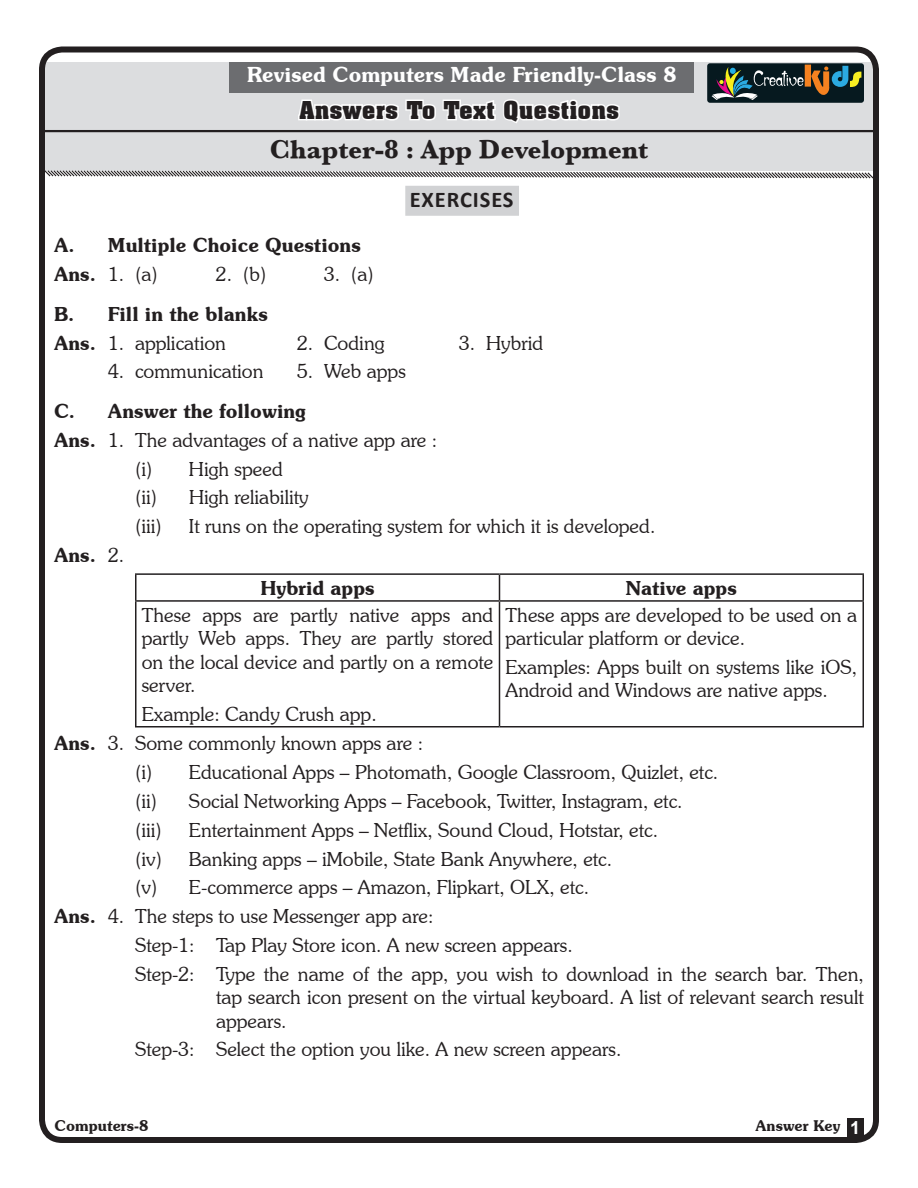
<style>
.page{position:relative;width:918px;height:1188px;background:#fff}
.page>*{position:absolute;margin:0;border:0;box-sizing:border-box;transform-origin:0 0}
.t1{font:27px "Adison 12";color:#231f20}
.t2{font:700 24px "Aachen BT";color:#231f20}
._1__Main_Heading{font:700 22.5px "Calibri";letter-spacing:.04em;color:#231f20}
.t3{font:600 21px "Souvenir IT Cby BT";color:#fff}
._3__Answer{font:300 19.5px/23.4px "Souvenir IT Cby BT";color:#231f20;text-align:justify}
._0__Body_Text{font:300 19.5px/23.4px "Souvenir IT Cby BT";color:#231f20}
._2__Questions{font:600 19.5px "Souvenir IT Cby BT";color:#231f20}
._3__Answer-2{font:600 19.5px "Souvenir IT Cby BT";color:#231f20}
.t4{font:600 15px "Souvenir IT Cby BT";color:#231f20}
.s1{font-weight:600}
.s2{font-weight:300}
.s3{font-family:"Arial";font-weight:700;font-size:18px;color:#fff}
</style>
<div class="page">
<div style="left:44px;top:62px;width:830px;height:109px;background:#dcdddf"></div>
<svg style="left:46px;top:170px;width:826px;height:9px"></svg>
<div style="left:230px;top:62px;width:464px;height:31px;background:#6c6d70"></div>
<div style="left:39px;top:46px;width:840px;height:1097px;border:6px solid #231f20;border-radius:20px"></div>
<svg style="left:298px;top:99px;width:322px;height:24px"></svg>
<div style="left:848px;top:1118px;width:16px;height:19px;background:#231f20"></div>
<hr style="left:44px;top:130px;width:835px;height:2px;background:#231f20">
<div style="left:707px;top:63px;width:157px;height:40px;background:#06191f;border-radius:3px"></div>
<svg style="left:712px;top:65px;width:149px;height:35px"></svg>
<div style="left:405px;top:186px;width:114px;height:30px;background:#d1d2d4"></div>
<hr style="left:135px;top:573px;width:365px;height:2px;background:#231f20">
<svg style="left:135px;top:575px;width:1px;height:25px"></svg>
<hr style="left:500px;top:573px;width:364px;height:2px;background:#231f20">
<svg style="left:499px;top:575px;width:1px;height:25px"></svg>
<hr style="left:862px;top:575px;width:2px;height:25px;background:#231f20">
<hr style="left:135px;top:600px;width:365px;height:2px;background:#231f20">
<hr style="left:135px;top:602px;width:1px;height:124px;background:#231f20">
<hr style="left:500px;top:600px;width:364px;height:2px;background:#231f20">
<hr style="left:499px;top:602px;width:1px;height:124px;background:#231f20">
<hr style="left:862px;top:602px;width:2px;height:124px;background:#231f20">
<hr style="left:135px;top:726px;width:365px;height:2px;background:#231f20">
<hr style="left:500px;top:726px;width:364px;height:2px;background:#231f20">
<p class="t3" style="left:247px;top:61px;width:431px">Revised Computers Made Friendly-Class 8</p>
<p class="t2" style="left:299px;top:95px;width:322px">Answers To Text Questions</p>
<p class="t1" style="left:270px;top:133px;width:380px">Chapter-8 : App Development</p>
<p class="_1__Main_Heading" style="left:410px;top:184px;width:105px">EXERCISES</p>
<p class="_2__Questions" style="left:54px;top:233px;width:308px">A. Multiple Choice Questions</p>
<p class="_3__Answer" style="left:54px;top:262px;width:105px"><span class="s1">Ans.</span> 1. (a)</p>
<p class="_3__Answer" style="left:216px;top:262px;width:52px">2. (b)</p>
<p class="_3__Answer" style="left:324px;top:262px;width:51px">3. (a)</p>
<p class="_2__Questions" style="left:54px;top:302px;width:216px">B. Fill in the blanks</p>
<p class="_3__Answer" style="left:54px;top:331px;width:174px"><span class="s1">Ans.</span> 1. application</p>
<p class="_3__Answer" style="left:297px;top:331px;width:89px">2. Coding</p>
<p class="_3__Answer" style="left:459px;top:331px;width:86px">3. Hybrid</p>
<p class="_3__Answer" style="left:108px;top:360px;width:157px">4. communication</p>
<p class="_3__Answer" style="left:297px;top:360px;width:110px">5. Web apps</p>
<p class="_2__Questions" style="left:54px;top:399px;width:253px">C. Answer the following</p>
<p class="_3__Answer" style="left:54px;top:428px;width:385px"><span class="s1">Ans.</span> 1. The advantages of a native app are :</p>
<p class="_3__Answer" style="left:135px;top:457px;width:149px">(i) High speed</p>
<p class="_3__Answer" style="left:135px;top:486px;width:175px">(ii) High reliability</p>
<p class="_3__Answer" style="left:135px;top:514px;width:29px">(iii)</p>
<p class="_3__Answer" style="left:189px;top:514px;width:468px">It runs on the operating system for which it is developed.</p>
<p class="_3__Answer-2" style="left:54px;top:543px;width:72px">Ans. <span class="s2">2.</span></p>
<p class="_3__Answer-2" style="left:260px;top:576px;width:116px">Hybrid apps</p>
<p class="_3__Answer-2" style="left:626px;top:576px;width:113px">Native apps</p>
<p class="_0__Body_Text" style="left:142px;top:603px;width:353px;text-align:justify">These apps are partly native apps and partly Web apps. They are partly stored on the local device and partly on a remote server.</p>
<p class="_0__Body_Text" style="left:142px;top:702px;width:237px">Example: Candy Crush app.</p>
<p class="_0__Body_Text" style="left:506px;top:603px;width:353px">These apps are developed to be used on a particular platform or device.</p>
<p class="_0__Body_Text" style="left:506px;top:655px;width:353px">Examples: Apps built on systems like iOS,<br>Android and Windows are native apps.</p>
<p class="_3__Answer" style="left:54px;top:731px;width:371px"><span class="s1">Ans.</span> 3. Some commonly known apps are :</p>
<p class="_3__Answer" style="left:135px;top:760px;width:585px">(i) Educational Apps – Photomath, Google Classroom, Quizlet, etc.</p>
<p class="_3__Answer" style="left:135px;top:789px;width:549px">(ii) Social Networking Apps – Facebook, Twitter, Instagram, etc.</p>
<p class="_3__Answer" style="left:135px;top:818px;width:29px">(iii)</p>
<p class="_3__Answer" style="left:189px;top:818px;width:471px">Entertainment Apps – Netflix, Sound Cloud, Hotstar, etc.</p>
<p class="_3__Answer" style="left:135px;top:847px;width:29px">(iv)</p>
<p class="_3__Answer" style="left:189px;top:847px;width:425px">Banking apps – iMobile, State Bank Anywhere, etc.</p>
<p class="_3__Answer" style="left:135px;top:875px;width:456px">(v) E-commerce apps – Amazon, Flipkart, OLX, etc.</p>
<p class="_3__Answer" style="left:54px;top:904px;width:381px"><span class="s1">Ans.</span> 4. The steps to use Messenger app are:</p>
<p class="_3__Answer" style="left:135px;top:933px;width:439px">Step-1: Tap Play Store icon. A new screen appears.</p>
<p class="_3__Answer" style="left:216px;top:962px;width:650px;text-indent:-81px">Step-2: Type the name of the app, you wish to download in the search bar. Then, tap search icon present on the virtual keyboard. A list of relevant search result appears.</p>
<p class="_3__Answer" style="left:135px;top:1037px;width:488px">Step-3: Select the option you like. A new screen appears.</p>
<p class="t4" style="left:55px;top:1117px;width:95px">Computers-8</p>
<p class="t4" style="left:755px;top:1117px;width:106px">Answer Key <span class="s3">1</span></p>
</div>
